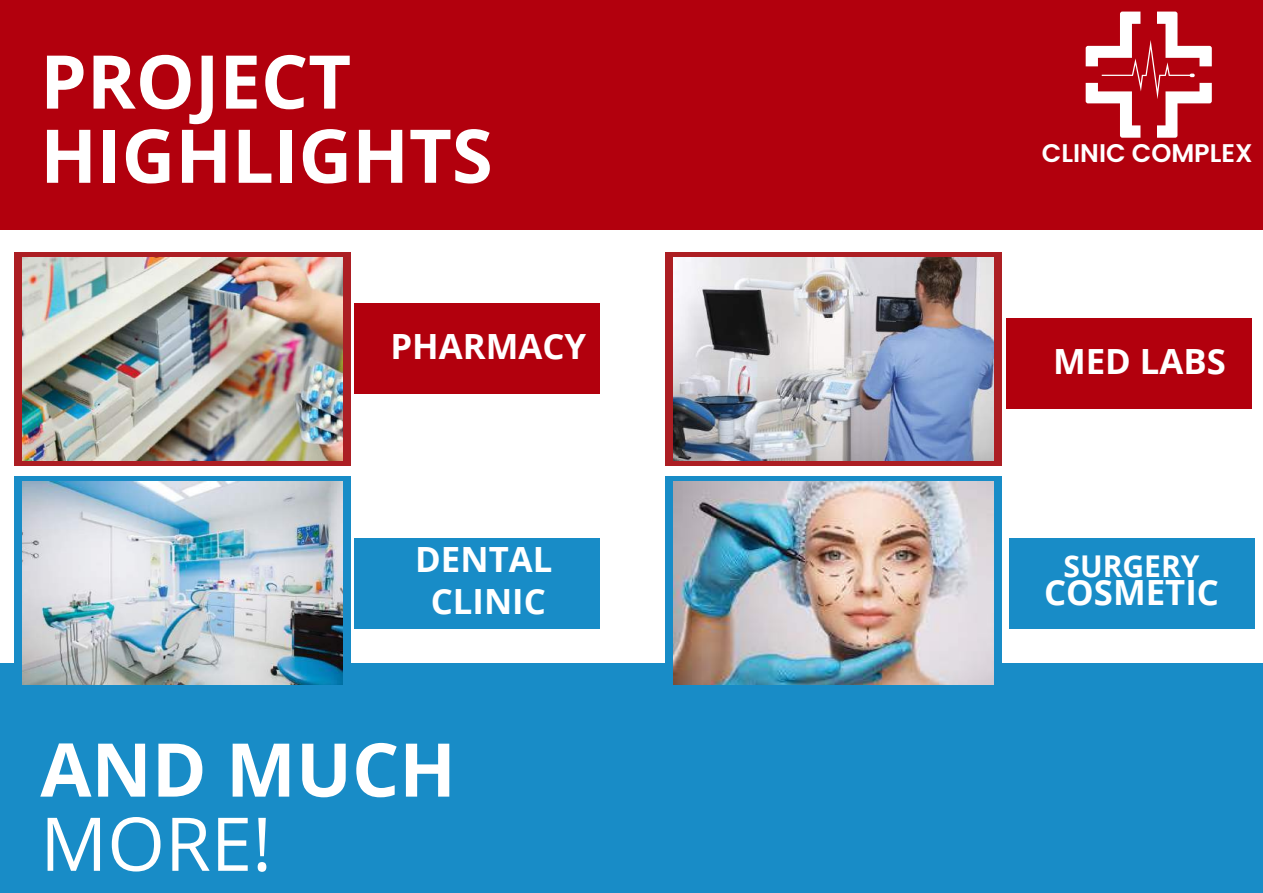
<style>
.page{position:relative;width:1263px;height:893px;background:#fff}
.page>*{position:absolute;margin:0;border:0;box-sizing:border-box;transform-origin:0 0}
.t1{font:700 74.1px/74.1px "Open Sans";color:#fff}
.t2{font:74.1px "Open Sans";color:#fff}
.t3{font:700 34.8px/41.7px "Open Sans";color:#fff;text-align:center}
.t4{font:700 30px "Open Sans";color:#fff}
.t5{font:600 25.5px "Poppins";color:#fff}
</style>
<div class="page">
<div style="left:0;top:0;width:1263px;height:229px;background:#b2000d"></div>
<div style="left:0;top:664px;width:1262px;height:229px;background:#188cc7"></div>
<div style="left:1006px;top:319px;width:245px;height:90px;background:#b2000d"></div>
<div style="left:665px;top:252px;width:336px;height:213px;background:#ac1e23"></div>
<img style="left:674px;top:257px;width:319px;height:203px">
<div style="left:1009px;top:538px;width:245px;height:90px;background:#188cc7"></div>
<div style="left:665px;top:477px;width:336px;height:213px;background:#188cc7"></div>
<img style="left:674px;top:482px;width:319px;height:203px">
<div style="left:355px;top:304px;width:245px;height:90px;background:#b2000d"></div>
<div style="left:14px;top:252px;width:336px;height:213px;background:#ac1e23"></div>
<img style="left:23px;top:257px;width:319px;height:203px">
<div style="left:14px;top:477px;width:336px;height:213px;background:#188cc7"></div>
<div style="left:355px;top:538px;width:245px;height:90px;background:#188cc7"></div>
<img style="left:23px;top:482px;width:319px;height:203px">
<svg style="left:1086px;top:12px;width:126px;height:126px"></svg>
<h1 class="t1" style="left:40px;top:43px;width:454px">PROJECT<br>HIGHLIGHTS</h1>
<p class="t3" style="left:390px;top:324px;width:197px">PHARMACY</p>
<p class="t3" style="left:415px;top:538px;width:139px">DENTAL<br>CLINIC</p>
<h1 class="t1" style="left:40px;top:731px;width:417px">AND MUCH</h1>
<h1 class="t2" style="left:40px;top:793px;width:233px">MORE!</h1>
<p class="t5" style="left:1042px;top:139px;width:212px">CLINIC COMPLEX</p>
<p class="t3" style="left:1053px;top:339px;width:174px">MED LABS</p>
<p class="t4" style="left:1063px;top:545px;width:138px">SURGERY</p>
<p class="t3" style="left:1044px;top:570px;width:176px">COSMETIC</p>
</div>
